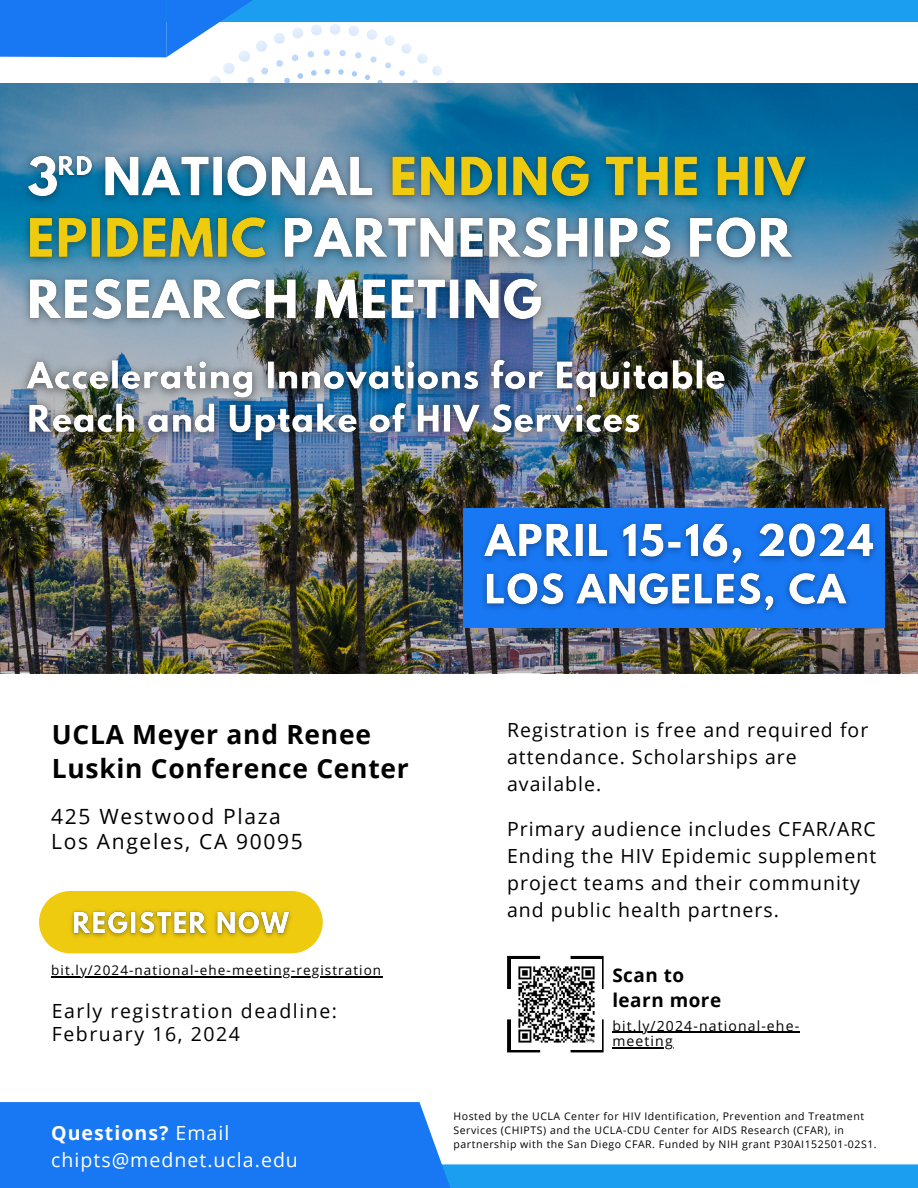
<style>
.page{position:relative;width:918px;height:1188px;background:#fff}
.page>*{position:absolute;margin:0;border:0;box-sizing:border-box;transform-origin:0 0}
.t1{font:700 26.4px/33.8px "Open Sans";letter-spacing:.03em;color:#000}
.t2{font:21px "Open Sans";letter-spacing:.08em;color:#000}
.t3{font:20.25px "Canva Sans";color:#fff}
.t4{font:19.5px/27px "Open Sans";letter-spacing:.055em;color:#000}
.t5{font:19.5px "Open Sans";letter-spacing:.08em;color:#000}
.t6{font:19.5px "Open Sans";letter-spacing:.055em;color:#fff}
.t7{font:700 19.5px "Open Sans";letter-spacing:.05em;color:#fff}
.t8{font:700 18.9px/24.8px "Open Sans";letter-spacing:.03em;color:#000}
.t9{font:14.1px/15.8px "Open Sans";letter-spacing:.08em;color:#000}
.t10{font:13.5px "Open Sans";letter-spacing:.08em;color:#000}
.t11{font:10.5px/14px "Open Sans";letter-spacing:.05em;color:#000}
.s1{font-weight:400}
</style>
<div class="page">
<svg style="left:267px;top:24px;width:284px;height:60px"></svg>
<div style="left:0;top:0;width:918px;height:22px;background:#1b9df0"></div>
<svg style="left:0;top:0;width:267px;height:84px"></svg>
<div style="left:52px;top:1164px;width:866px;height:24px;background:#1b9df0"></div>
<div style="left:0;top:1102px;width:454px;height:86px;background:#1877f2"></div>
<img style="left:0;top:84px;width:918px;height:589px">
<div style="left:463px;top:509px;width:422px;height:119px;background:#1877f2"></div>
<svg style="left:507px;top:956px;width:33px;height:33px"></svg>
<svg style="left:571px;top:956px;width:33px;height:33px"></svg>
<svg style="left:571px;top:1019px;width:33px;height:33px"></svg>
<svg style="left:507px;top:1019px;width:33px;height:33px"></svg>
<img style="left:511px;top:960px;width:90px;height:90px">
<svg style="left:39px;top:891px;width:284px;height:62px;background:#f0d026"></svg>
<img style="left:12px;top:345px;width:729px;height:112px">
<img style="left:14px;top:143px;width:807px;height:193px">
<img style="left:482px;top:514px;width:404px;height:64px">
<img style="left:482px;top:563px;width:375px;height:50px">
<img style="left:53px;top:150px;width:46px;height:34px">
<hr style="left:612px;top:1032px;width:188px;height:1px;background:#000">
<hr style="left:612px;top:1047px;width:62px;height:2px;background:#000">
<img style="left:66px;top:904px;width:234px;height:39px">
<hr style="left:51px;top:976px;width:331px;height:1px;background:#000">
<p class="t1" style="left:52px;top:717px;width:359px">UCLA Meyer and Renee<br>Luskin Conference Center</p>
<p class="t2" style="left:51px;top:802px;width:231px">425 Westwood Plaza</p>
<p class="t2" style="left:51px;top:827px;width:253px">Los Angeles, CA 90095</p>
<p class="t10" style="left:51px;top:961px;width:332px">bit.ly/2024-national-ehe-meeting-registration</p>
<p class="t5" style="left:52px;top:997px;width:287px">Early registration deadline:</p>
<p class="t5" style="left:52px;top:1020px;width:190px">February 16, 2024</p>
<p class="t7" style="left:51px;top:1119px;width:180px">Questions? <span class="s1">Email</span></p>
<p class="t3" style="left:149px;top:1122px;width:91px">Bitly.Link</p>
<p class="t6" style="left:51px;top:1146px;width:248px">chipts@mednet.ucla.edu</p>
<p class="t4" style="left:507px;top:716px;width:363px">Registration is free and required for attendance. Scholarships are available.</p>
<p class="t4" style="left:507px;top:815px;width:371px">Primary audience includes CFAR/ARC Ending the HIV Epidemic supplement project teams and their community and public health partners.</p>
<p class="t8" style="left:612px;top:962px;width:110px">Scan to learn more</p>
<p class="t9" style="left:612px;top:1017px;width:188px">bit.ly/2024-national-ehe&shy;meeting</p>
<p class="t11" style="left:454px;top:1109px;width:425px">Hosted by the UCLA Center for HIV Identification, Prevention and Treatment<br>Services (CHIPTS) and the UCLA-CDU Center for AIDS Research (CFAR), in partnership with the San Diego CFAR. Funded by NIH grant P30AI152501-02S1.</p>
</div>
